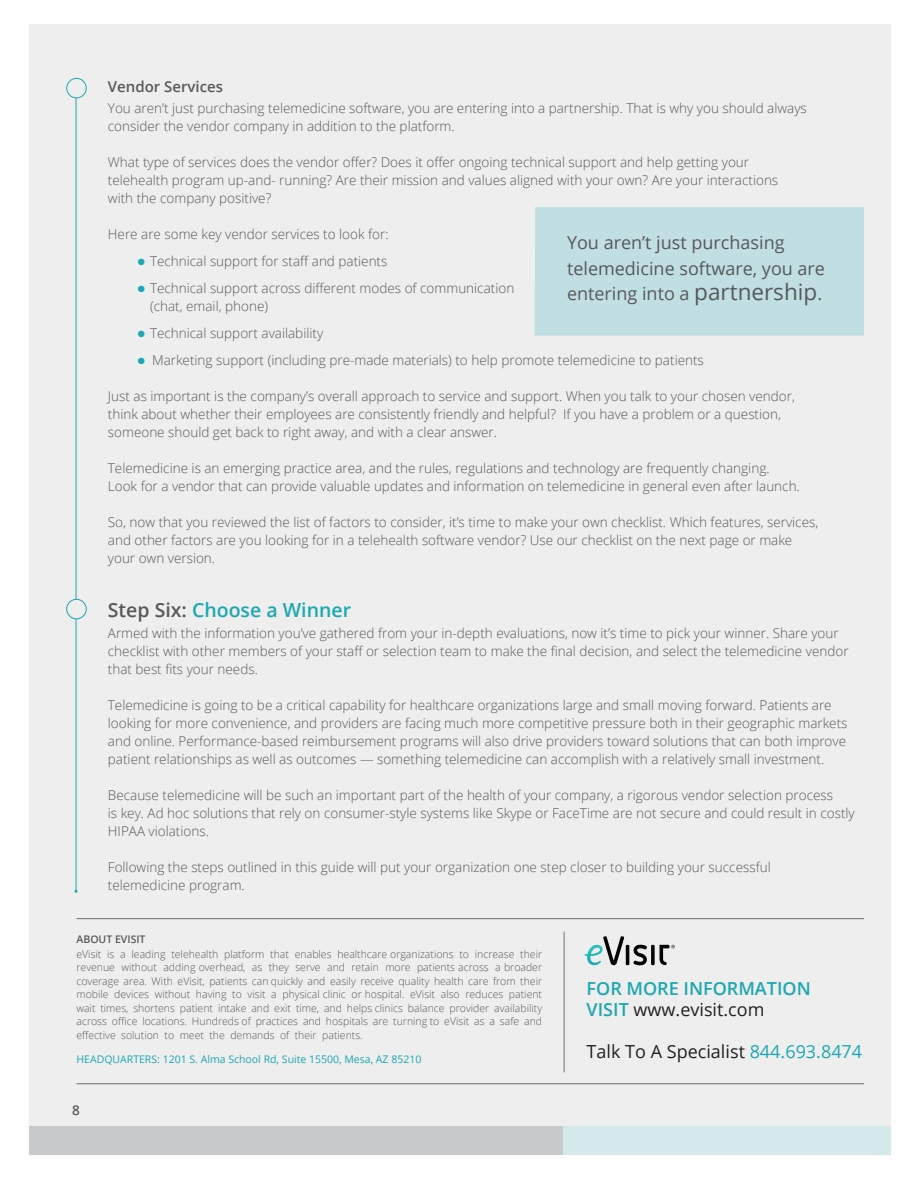
<style>
.page{position:relative;width:918px;height:1188px;background:#fff}
.page>*{position:absolute;margin:0;border:0;box-sizing:border-box;transform-origin:0 0}
.t1{font:600 19.5px "Open Sans";color:#1ba8b2}
.t2{font:18px/25.5px "Open Sans";color:#57585a}
.t3{font:18px "Open Sans";color:#231f20}
.t4{font:600 18px "Open Sans";color:#1ba8b2}
.t5{font:600 15px "Open Sans";color:#57585a}
.t6{font:300 13.5px/18px "Open Sans";color:#57585a}
.t7{font:600 13.5px "Open Sans";color:#57585a}
.t8{font:300 10.5px/13.5px "Open Sans";color:#57585a;text-align:justify}
.t9{font:10.5px "Open Sans";color:#1ba8b2}
.t10{font:600 10.5px "Open Sans";color:#57585a}
.s1{color:#1ba8b2}
.s2{color:#57585a}
.s3{font-size:22.5px}
.s4{font-weight:600;color:#1ba8b2}
</style>
<div class="page">
<div style="left:29px;top:24px;width:862px;height:1131px;background:#eeeeef"></div>
<hr style="left:76px;top:92px;width:1px;height:799px;background:#1ba8b2">
<div style="left:67px;top:78px;width:19px;height:20px;background:#eeeeef;border-radius:50%"></div>
<div style="left:66px;top:78px;width:21px;height:20px;border:1px solid #1ba8b2;border-radius:50%"></div>
<div style="left:67px;top:599px;width:19px;height:20px;background:#eeeeef;border-radius:50%"></div>
<div style="left:66px;top:599px;width:21px;height:20px;border:1px solid #1ba8b2;border-radius:50%"></div>
<img style="left:585px;top:945px;width:18px;height:20px">
<svg style="left:603px;top:936px;width:72px;height:29px"></svg>
<div style="left:29px;top:1126px;width:535px;height:29px;background:#c8c9cb"></div>
<div style="left:564px;top:1126px;width:327px;height:29px;background:#d5e9eb"></div>
<hr style="left:564px;top:932px;width:1px;height:140px;background:#6c6d70">
<hr style="left:76px;top:918px;width:788px;height:1px;background:#6c6d70">
<hr style="left:76px;top:1083px;width:788px;height:1px;background:#6c6d70">
<div style="left:535px;top:207px;width:329px;height:129px;background:#c1dee3"></div>
<p class="t5" style="left:108px;top:77px;width:117px">Vendor Services</p>
<p class="t6" style="left:108px;top:99px;width:700px">You aren’t just purchasing telemedicine software, you are entering into a partnership. That is why you should always consider the vendor company in addition to the platform.</p>
<p class="t6" style="left:108px;top:153px;width:672px">What type of services does the vendor offer? Does it offer ongoing technical support and help getting your telehealth program up-and- running? Are their mission and values aligned with your own? Are your interactions with the company positive?</p>
<p class="t6" style="left:108px;top:225px;width:282px">Here are some key vendor services to look for:</p>
<p class="t6" style="left:138px;top:252px;width:251px"><span class="s1">●</span> Technical support for staff and patients</p>
<p class="t6" style="left:150px;top:279px;width:366px;text-indent:-12px"><span class="s1">●</span> Technical support across different modes of communication (chat, email, phone)</p>
<p class="t6" style="left:138px;top:324px;width:187px"><span class="s1">●</span> Technical support availability</p>
<p class="t6" style="left:138px;top:351px;width:568px"><span class="s1">●</span> Marketing support (including pre-made materials) to help promote telemedicine to patients</p>
<p class="t6" style="left:108px;top:387px;width:689px">Just as important is the company’s overall approach to service and support. When you talk to your chosen vendor, think about whether their employees are consistently friendly and helpful? If you have a problem or a question, someone should get back to right away, and with a clear answer.</p>
<p class="t6" style="left:108px;top:459px;width:693px">Telemedicine is an emerging practice area, and the rules, regulations and technology are frequently changing.<br>Look for a vendor that can provide valuable updates and information on telemedicine in general even after launch.</p>
<p class="t6" style="left:108px;top:513px;width:712px">So, now that you reviewed the list of factors to consider, it’s time to make your own checklist. Which features, services, and other factors are you looking for in a telehealth software vendor? Use our checklist on the next page or make your own version.</p>
<p class="t1" style="left:108px;top:597px;width:245px"><span class="s2">Step Six:</span> Choose a Winner</p>
<p class="t6" style="left:108px;top:624px;width:742px">Armed with the information you’ve gathered from your in-depth evaluations, now it’s time to pick your winner. Share your checklist with other members of your staff or selection team to make the final decision, and select the telemedicine vendor that best fits your needs.</p>
<p class="t6" style="left:108px;top:696px;width:741px">Telemedicine is going to be a critical capability for healthcare organizations large and small moving forward. Patients are looking for more convenience, and providers are facing much more competitive pressure both in their geographic markets and online. Performance-based reimbursement programs will also drive providers toward solutions that can both improve patient relationships as well as outcomes — something telemedicine can accomplish with a relatively small investment.</p>
<p class="t6" style="left:108px;top:786px;width:748px">Because telemedicine will be such an important part of the health of your company, a rigorous vendor selection process<br>is key. Ad hoc solutions that rely on consumer-style systems like Skype or FaceTime are not secure and could result in costly<br>HIPAA violations.</p>
<p class="t6" style="left:108px;top:858px;width:664px">Following the steps outlined in this guide will put your organization one step closer to building your successful telemedicine program.</p>
<p class="t2" style="left:567px;top:229px;width:260px">You aren’t just purchasing telemedicine software, you are entering into a <span class="s3">partnership</span>.</p>
<p class="t10" style="left:76px;top:932px;width:71px">ABOUT EVISIT</p>
<p class="t8" style="left:76px;top:947px;width:467px">eVisit is a leading telehealth platform that enables healthcare organizations to increase their revenue without adding overhead, as they serve and retain more patients across a broader coverage area. With eVisit, patients can quickly and easily receive quality health care from their mobile devices without having to visit a physical clinic or hospital. eVisit also reduces patient wait times, shortens patient intake and exit time, and helps clinics balance provider availability across office locations. Hundreds of practices and hospitals are turning to eVisit as a safe and effective solution to meet the demands of their patients.</p>
<p class="t9" style="left:76px;top:1052px;width:346px">HEADQUARTERS: 1201 S. Alma School Rd, Suite 15500, Mesa, AZ 85210</p>
<p class="t7" style="left:72px;top:1101px;width:9px">8</p>
<p class="t4" style="left:587px;top:976px;width:226px">FOR MORE INFORMATION</p>
<p class="t3" style="left:587px;top:997px;width:179px"><span class="s4">VISIT</span> www.evisit.com</p>
<p class="t3" style="left:587px;top:1039px;width:277px">Talk To A Specialist <span class="s1">844.693.8474</span></p>
</div>
